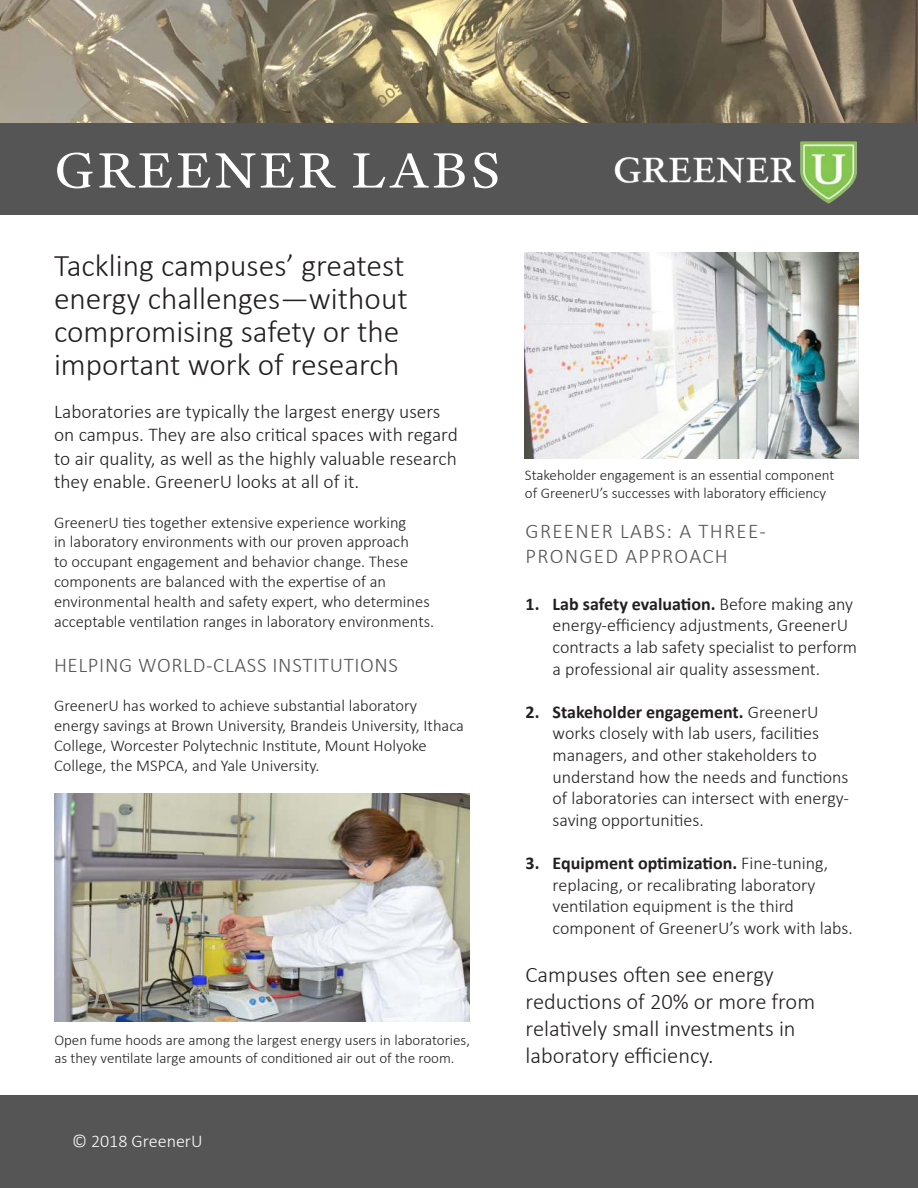
<style>
.page{position:relative;width:918px;height:1188px;background:#fff}
.page>*{position:absolute;margin:0;border:0;box-sizing:border-box;transform-origin:0 0}
.t1{font:52.95px "Adobe Text Pro";letter-spacing:.045em;color:#fff;scale:1.08 1}
.t2{font:300 31.5px/33px "Calibri";color:#231f20}
.t3{font:300 22.5px/27px "Calibri";color:#231f20}
.t4{font:300 21px/25.2px "Calibri";letter-spacing:.05em;color:#545554}
.t5{font:300 21px "Calibri";letter-spacing:.03em;color:#545554}
.t6{font:300 19.5px/23.4px "Calibri";color:#231f20}
.t7{font:300 18px/21.6px "Calibri";color:#231f20}
.t8{font:300 18px "Calibri";color:#fff}
.t9{font:300 16.5px/19.8px "Calibri";color:#231f20}
.t10{font:300 15px/18px "Calibri";color:#231f20}
.s1{font-weight:700}
</style>
<div class="page">
<div style="left:0;top:122px;width:918px;height:93px;background:#545554"></div>
<div style="left:0;top:1096px;width:918px;height:92px;background:#545554"></div>
<img style="left:0;top:0;width:918px;height:122px">
<img style="left:55px;top:794px;width:415px;height:227px">
<img style="left:614px;top:141px;width:243px;height:62px">
<img style="left:525px;top:252px;width:334px;height:206px">
<h1 class="t1" style="left:54px;top:138px;width:415px">GREENER LABS</h1>
<h2 class="t2" style="left:54px;top:248px;width:355px">Tackling campuses’ greatest energy challenges —without compromising safety or the important work of research</h2>
<p class="t6" style="left:54px;top:399px;width:405px">Laboratories are typically the largest energy users on campus. They are also critical spaces with regard to air quality, as well as the highly valuable research they enable. GreenerU looks at all of it.</p>
<p class="t9" style="left:54px;top:512px;width:382px">GreenerU ties together extensive experience working<br>in laboratory environments with our proven approach<br>to occupant engagement and behavior change. These components are balanced with the expertise of an environmental health and safety expert, who determines acceptable ventilation ranges in laboratory environments.</p>
<p class="t5" style="left:54px;top:657px;width:346px">HELPING WORLD-CLASS INSTITUTIONS</p>
<p class="t9" style="left:54px;top:696px;width:412px">GreenerU has worked to achieve substantial laboratory energy savings at Brown University, Brandeis University, Ithaca College, Worcester Polytechnic Institute, Mount Holyoke College, the MSPCA, and Yale University.</p>
<p class="t10" style="left:54px;top:1031px;width:417px">Open fume hoods are among the largest energy users in laboratories, as they ventilate large amounts of conditioned air out of the room.</p>
<p class="t8" style="left:72px;top:1134px;width:132px">© 2018 GreenerU</p>
<p class="t10" style="left:525px;top:466px;width:311px">Stakeholder engagement is an essential component of GreenerU’s successes with laboratory efficiency</p>
<p class="t4" style="left:526px;top:520px;width:242px">GREENER LABS: A THREE-<br>PRONGED APPROACH</p>
<p class="t7" style="left:553px;top:594px;width:306px;text-indent:-27px"><span class="s1">1. Lab safety evaluation.</span> Before making any energy-efficiency adjustments, GreenerU contracts a lab safety specialist to perform a professional air quality assessment.</p>
<p class="t7" style="left:553px;top:702px;width:298px;text-indent:-27px"><span class="s1">2. Stakeholder engagement.</span> GreenerU works closely with lab users, facilities managers, and other stakeholders to understand how the needs and functions of laboratories can intersect with energy&shy;saving opportunities.</p>
<p class="t7" style="left:553px;top:852px;width:302px;text-indent:-27px"><span class="s1">3. Equipment optimization.</span> Fine-tuning, replacing, or recalibrating laboratory ventilation equipment is the third component of GreenerU’s work with labs.</p>
<p class="t3" style="left:526px;top:961px;width:291px">Campuses often see energy reductions of 20% or more from relatively small investments in laboratory efficiency.</p>
</div>
